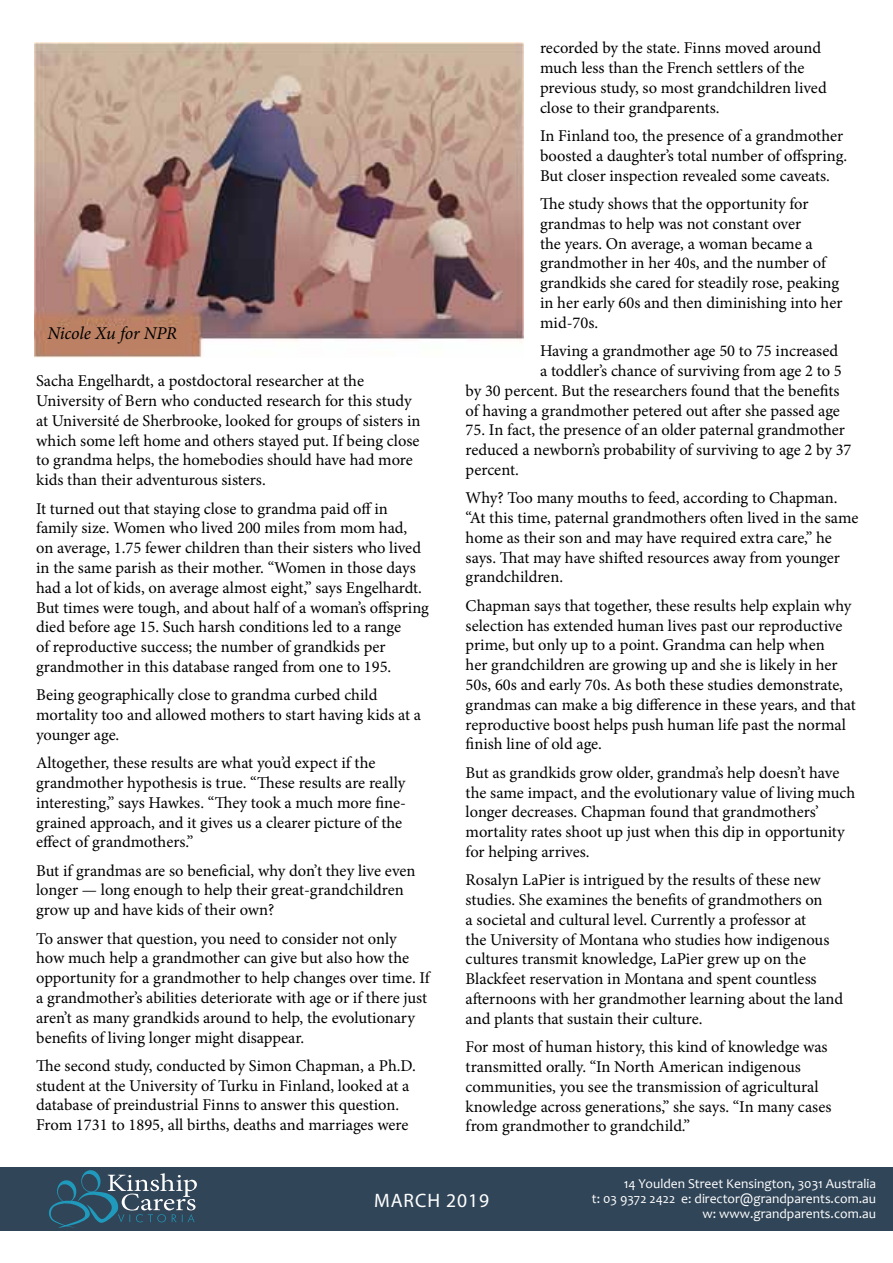
<style>
.page{position:relative;width:893px;height:1263px;background:#fff}
.page>*{position:absolute;margin:0;border:0;box-sizing:border-box;transform-origin:0 0}
.t1{font:19.5px "Myriad Pro";letter-spacing:.05em;color:#fff}
.t2{font:italic 18px "Minion Pro";letter-spacing:-.01em;color:#000}
.t3{font:16.5px/19.8px "Minion Pro";letter-spacing:-.005em;color:#000}
.t4{font:13.5px/15px "Candara";color:#fff;text-align:right}
</style>
<div class="page">
<div style="left:0;top:1167px;width:893px;height:64px;background:#314558"></div>
<svg style="left:49px;top:1170px;width:148px;height:58px"></svg>
<img style="left:34px;top:42px;width:489px;height:315px">
<div style="left:48px;top:326px;width:135px;height:23px;background:#bc8164"></div>
<p class="t2" style="left:48px;top:321px;width:131px">Nicole Xu for NPR</p>
<p class="t3" style="left:36px;top:371px;width:386px">Sacha Engelhardt, a postdoctoral researcher at the University of Bern who conducted research for this study at Université de Sherbrooke, looked for groups of sisters in which some left home and others stayed put. If being close to grandma helps, the homebodies should have had more kids than their adventurous sisters.</p>
<p class="t3" style="left:36px;top:498px;width:394px">It turned out that staying close to grandma paid off in family size. Women who lived 200 miles from mom had,<br>on average, 1.75 fewer children than their sisters who lived in the same parish as their mother. “Women in those days had a lot of kids, on average almost eight,” says Engelhardt.<br>But times were tough, and about half of a woman’s offspring died before age 15. Such harsh conditions led to a range<br>of reproductive success; the number of grandkids per grandmother in this database ranged from one to 195.</p>
<p class="t3" style="left:36px;top:685px;width:387px">Being geographically close to grandma curbed child mortality too and allowed mothers to start having kids at a younger age.</p>
<p class="t3" style="left:36px;top:753px;width:371px">Altogether, these results are what you’d expect if the grandmother hypothesis is true. “These results are really interesting,” says Hawkes. “They took a much more fine&shy;grained approach, and it gives us a clearer picture of the effect of grandmothers.”</p>
<p class="t3" style="left:36px;top:860px;width:381px">But if grandmas are so beneficial, why don’t they live even longer — long enough to help their great-grandchildren grow up and have kids of their own?</p>
<p class="t3" style="left:36px;top:928px;width:395px">To answer that question, you need to consider not only<br>how much help a grandmother can give but also how the opportunity for a grandmother to help changes over time. If a grandmother’s abilities deteriorate with age or if there just aren’t as many grandkids around to help, the evolutionary benefits of living longer might disappear.</p>
<p class="t3" style="left:36px;top:1056px;width:381px">The second study, conducted by Simon Chapman, a Ph.D. student at the University of Turku in Finland, looked at a database of preindustrial Finns to answer this question.<br>From 1731 to 1895, all births, deaths and marriages were</p>
<p class="t3" style="left:540px;top:38px;width:288px">recorded by the state. Finns moved around much less than the French settlers of the previous study, so most grandchildren lived close to their grandparents.</p>
<p class="t3" style="left:540px;top:126px;width:309px">In Finland too, the presence of a grandmother boosted a daughter’s total number of offspring.<br>But closer inspection revealed some caveats.</p>
<p class="t3" style="left:540px;top:194px;width:304px">The study shows that the opportunity for grandmas to help was not constant over<br>the years. On average, a woman became a grandmother in her 40s, and the number of grandkids she cared for steadily rose, peaking in her early 60s and then diminishing into her mid-70s.</p>
<p class="t3" style="left:466px;top:341px;width:378px;text-align:right">Having a grandmother age 50 to 75 increased<br>a toddler’s chance of surviving from age 2 to 5<br>by 30 percent. But the researchers found that the benefits of having a grandmother petered out after she passed age</p>
<p class="t3" style="left:466px;top:420px;width:387px">75. In fact, the presence of an older paternal grandmother reduced a newborn’s probability of surviving to age 2 by 37 percent.</p>
<p class="t3" style="left:466px;top:488px;width:394px">Why? Too many mouths to feed, according to Chapman. “At this time, paternal grandmothers often lived in the same home as their son and may have required extra care,” he says. That may have shifted resources away from younger grandchildren.</p>
<p class="t3" style="left:466px;top:596px;width:392px">Chapman says that together, these results help explain why selection has extended human lives past our reproductive prime, but only up to a point. Grandma can help when<br>her grandchildren are growing up and she is likely in her 50s, 60s and early 70s. As both these studies demonstrate, grandmas can make a big difference in these years, and that reproductive boost helps push human life past the normal finish line of old age.</p>
<p class="t3" style="left:466px;top:763px;width:391px">But as grandkids grow older, grandma’s help doesn’t have the same impact, and the evolutionary value of living much longer decreases. Chapman found that grandmothers’ mortality rates shoot up just when this dip in opportunity for helping arrives.</p>
<p class="t3" style="left:466px;top:870px;width:379px">Rosalyn LaPier is intrigued by the results of these new studies. She examines the benefits of grandmothers on<br>a societal and cultural level. Currently a professor at<br>the University of Montana who studies how indigenous cultures transmit knowledge, LaPier grew up on the Blackfeet reservation in Montana and spent countless afternoons with her grandmother learning about the land and plants that sustain their culture.</p>
<p class="t3" style="left:466px;top:1037px;width:367px">For most of human history, this kind of knowledge was transmitted orally. “In North American indigenous communities, you see the transmission of agricultural knowledge across generations,” she says. “In many cases from grandmother to grandchild.”</p>
<p class="t1" style="left:374px;top:1189px;width:116px">MARCH 2019</p>
<p class="t4" style="left:592px;top:1176px;width:286px">14 Youlden Street Kensington, 3031 Australia<br>t: 03 9372 2422 e: director@grandparents.com.au w: www.grandparents.com.au</p>
</div>
